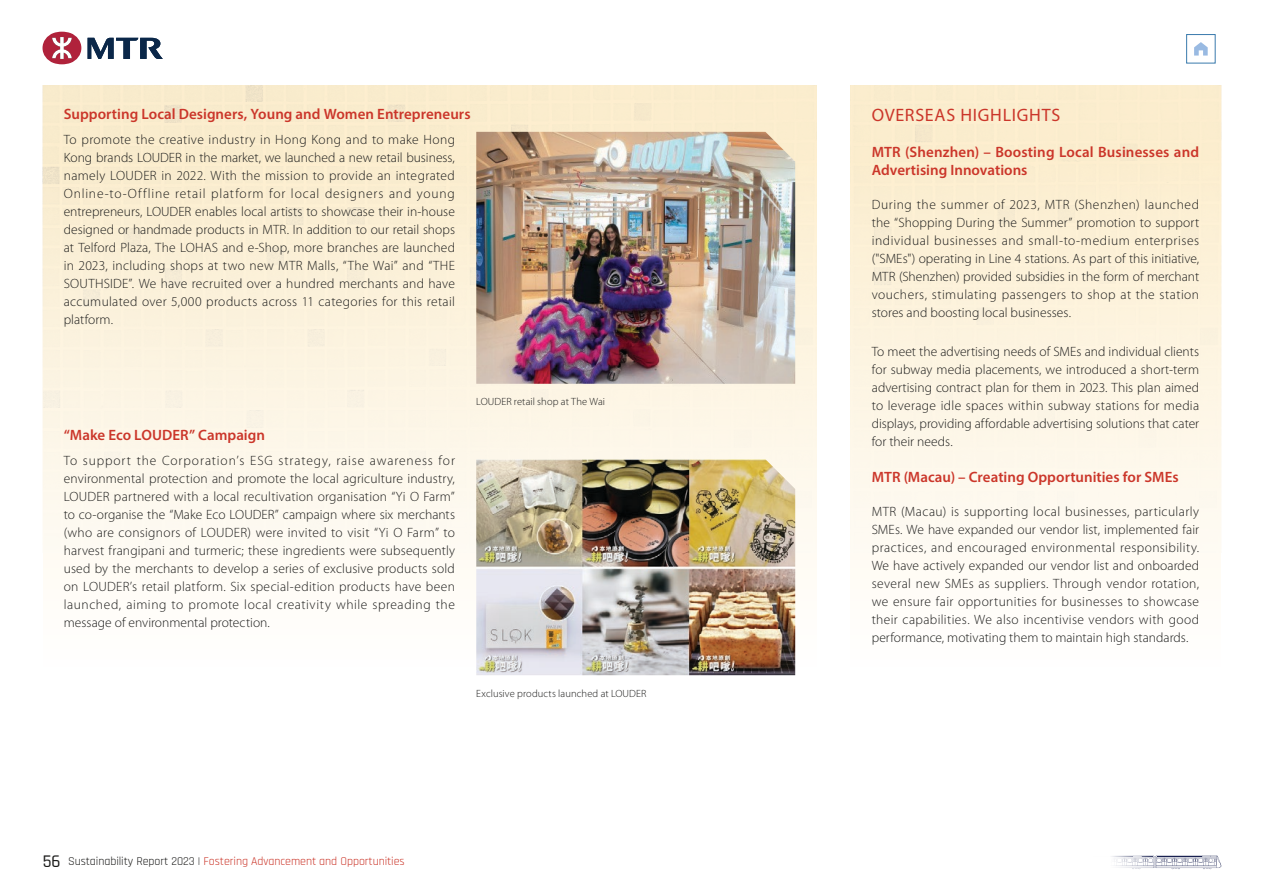
<style>
.page{position:relative;width:1263px;height:893px;background:#fff}
.page>*{position:absolute;margin:0;border:0;box-sizing:border-box;transform-origin:0 0}
.L1{font:18px "Myriad Pro";letter-spacing:.04em;color:#cb362a}
.L2{font:600 15px/18px "Myriad Pro";letter-spacing:.005em;color:#cb362a}
.Body{font:300 13.5px/18px "Myriad Pro";letter-spacing:.005em;color:#1c1c1b;text-align:justify}
.t1{font:12px "Rajdhani";letter-spacing:-.005em;color:#cb362a}
.t2{font:300 10.5px "Myriad Pro";letter-spacing:.005em;color:#1c1c1b}
.s1{font-weight:500;font-size:18px;color:#1c1c1b}
.s2{color:#1c1c1b}
</style>
<div class="page">
<img style="left:476px;top:132px;width:319px;height:252px">
<img style="left:476px;top:459px;width:319px;height:216px">
<svg style="left:1112px;top:855px;width:109px;height:14px"></svg>
<hr style="left:1157px;top:857px;width:44px;height:1px;background:#192150">
<svg style="left:43px;top:32px;width:38px;height:32px"></svg>
<svg style="left:88px;top:38px;width:75px;height:21px"></svg>
<svg style="left:1186px;top:34px;width:29px;height:29px"></svg>
<p class="L2" style="left:64px;top:104px;width:408px">Supporting Local Designers, Young and Women Entrepreneurs</p>
<p class="Body" style="left:64px;top:131px;width:393px">To promote the creative industry in Hong Kong and to make Hong Kong brands LOUDER in the market, we launched a new retail business, namely LOUDER in 2022. With the mission to provide an integrated Online-to-Offline retail platform for local designers and young entrepreneurs, LOUDER enables local artists to showcase their in-house designed or handmade products in MTR. In addition to our retail shops at Telford Plaza, The LOHAS and e-Shop, more branches are launched in 2023, including shops at two new MTR Malls, “The Wai” and “THE SOUTHSIDE”. We have recruited over a hundred merchants and have accumulated over 5,000 products across 11 categories for this retail platform.</p>
<p class="L2" style="left:64px;top:425px;width:203px">“Make Eco LOUDER” Campaign</p>
<p class="Body" style="left:64px;top:452px;width:393px">To support the Corporation’s ESG strategy, raise awareness for environmental protection and promote the local agriculture industry, LOUDER partnered with a local recultivation organisation “Yi O Farm” to co-organise the “Make Eco LOUDER” campaign where six merchants (who are consignors of LOUDER) were invited to visit “Yi O Farm” to harvest frangipani and turmeric; these ingredients were subsequently used by the merchants to develop a series of exclusive products sold on LOUDER’s retail platform. Six special-edition products have been launched, aiming to promote local creativity while spreading the message of environmental protection.</p>
<p class="t2" style="left:476px;top:396px;width:130px">LOUDER retail shop at The Wai</p>
<p class="t2" style="left:476px;top:687px;width:172px">Exclusive products launched at LOUDER</p>
<p class="t1" style="left:43px;top:855px;width:363px"><span class="s1">56</span> <span class="s2">Sustainability Report 2023 |</span> Fostering Advancement and Opportunities</p>
<p class="L1" style="left:872px;top:104px;width:190px">OVERSEAS HIGHLIGHTS</p>
<p class="L2" style="left:872px;top:142px;width:329px">MTR (Shenzhen) – Boosting Local Businesses and<br>Advertising Innovations</p>
<p class="Body" style="left:872px;top:195px;width:329px">During the summer of 2023, MTR (Shenzhen) launched the “Shopping During the Summer” promotion to support individual businesses and small-to-medium enterprises ("SMEs") operating in Line 4 stations. As part of this initiative, MTR (Shenzhen) provided subsidies in the form of merchant vouchers, stimulating passengers to shop at the station stores and boosting local businesses.</p>
<p class="Body" style="left:872px;top:343px;width:329px">To meet the advertising needs of SMEs and individual clients for subway media placements, we introduced a short-term advertising contract plan for them in 2023. This plan aimed to leverage idle spaces within subway stations for media displays, providing affordable advertising solutions that cater for their needs.</p>
<p class="L2" style="left:872px;top:468px;width:309px">MTR (Macau) – Creating Opportunities for SMEs</p>
<p class="Body" style="left:872px;top:503px;width:329px">MTR (Macau) is supporting local businesses, particularly SMEs. We have expanded our vendor list, implemented fair practices, and encouraged environmental responsibility.<br>We have actively expanded our vendor list and onboarded several new SMEs as suppliers. Through vendor rotation, we ensure fair opportunities for businesses to showcase their capabilities. We also incentivise vendors with good performance, motivating them to maintain high standards.</p>
</div>
